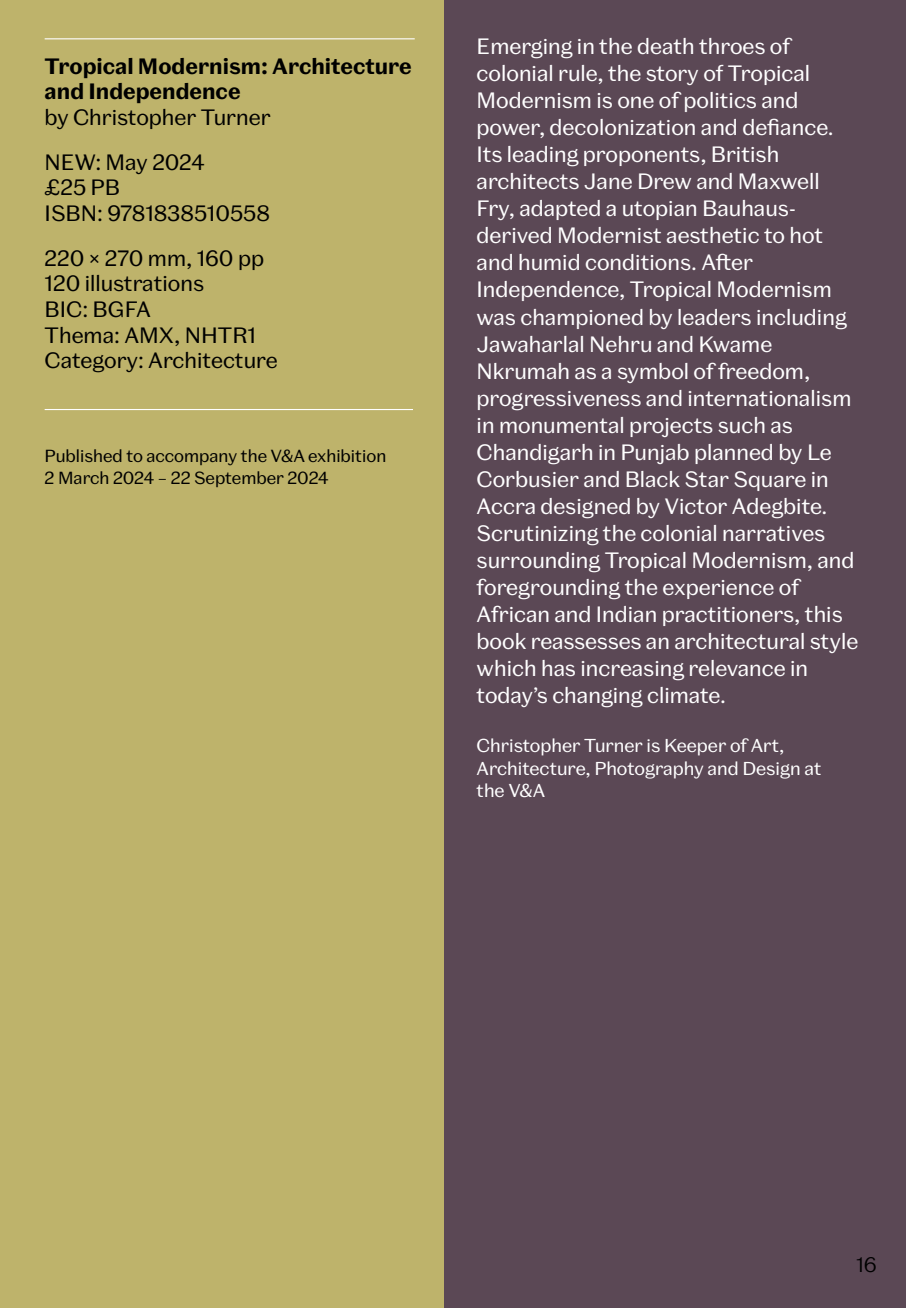
<style>
.page{position:relative;width:906px;height:1308px;background:#fff}
.page>*{position:absolute;margin:0;border:0;box-sizing:border-box;transform-origin:0 0}
.t1{font:21.38px/27px "Spiller";color:#fff}
.t2{font:21.38px/25.7px "Spiller";color:#000}
.t3{font:700 21.38px/25.7px "Spiller";color:#000}
.t4{font:300 20.25px "Spiller";color:#000}
.t5{font:18px/22.5px "Spiller";color:#fff}
.t6{font:16.88px/22.5px "Spiller";color:#000}
</style>
<div class="page">
<div style="left:443px;top:0;width:463px;height:1307px;background:#5b4855"></div>
<div style="left:0;top:0;width:443px;height:1307px;background:#beb36b"></div>
<hr style="left:45px;top:409px;width:368px;height:1px;background:#fff">
<hr style="left:45px;top:38px;width:370px;height:1px;background:#fff">
<p class="t3" style="left:45px;top:53px;width:368px">Tropical Modernism: Architecture and Independence</p>
<p class="t2" style="left:45px;top:95px;width:227px;line-height:44.8px">by Christopher Turner<br>NEW: May 2024</p>
<p class="t2" style="left:45px;top:175px;width:227px">£25 PB<br>ISBN: 9781838510558</p>
<p class="t2" style="left:45px;top:245px;width:235px">220 × 270 mm, 160 pp<br>120 illustrations<br>BIC: BGFA<br>Thema: AMX, NHTR1<br>Category: Architecture</p>
<p class="t6" style="left:45px;top:444px;width:343px">Published to accompany the V&amp;A exhibition<br>2 March 2024 – 22 September 2024</p>
<p class="t1" style="left:476px;top:33px;width:383px">Emerging in the death throes of colonial rule, the story of Tropical Modernism is one of politics and power, decolonization and defiance.<br>Its leading proponents, British architects Jane Drew and Maxwell Fry, adapted a utopian Bauhaus&shy;derived Modernist aesthetic to hot and humid conditions. After Independence, Tropical Modernism was championed by leaders including Jawaharlal Nehru and Kwame Nkrumah as a symbol of freedom, progressiveness and internationalism in monumental projects such as Chandigarh in Punjab planned by Le Corbusier and Black Star Square in Accra designed by Victor Adegbite.<br>Scrutinizing the colonial narratives surrounding Tropical Modernism, and foregrounding the experience of African and Indian practitioners, this book reassesses an architectural style which has increasing relevance in today’s changing climate.</p>
<p class="t5" style="left:476px;top:734px;width:346px">Christopher Turner is Keeper of Art,<br>Architecture, Photography and Design at the V&amp;A</p>
<p class="t4" style="left:856px;top:1252px;width:22px">16</p>
</div>
